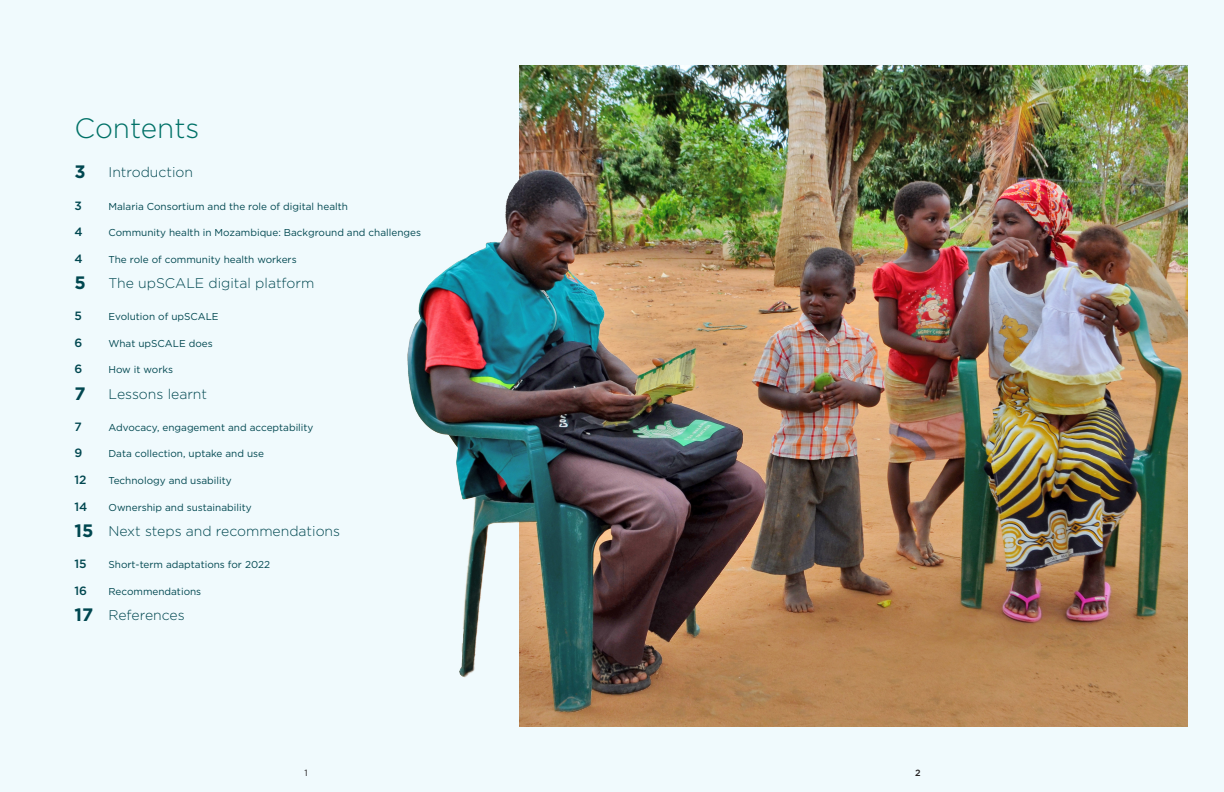
<style>
.page{position:relative;width:1224px;height:792px;background:#f0fafd}
.page>*{position:absolute;margin:0;border:0;box-sizing:border-box;transform-origin:0 0}
.Heading_01{font:300 28px "Gotham";color:#007167}
.t1{font:700 18px "Gotham";color:#004750}
.t2{font:300 14px "Gotham";color:#004750}
.t3{font:500 12px "Gotham";color:#004750}
.t4{font:10px "Gotham";color:#004750}
.body{font:9px "Gotham";color:#231f20}
.t5{font:500 9px "Gotham";color:#231f20}
.s1{font-weight:700;font-size:18px}
</style>
<div class="page">
<img style="left:825px;top:65px;width:363px;height:662px">
<img style="left:407px;top:65px;width:418px;height:662px">
<p class="Heading_01" style="left:74px;top:110px;width:127px">Contents</p>
<p class="t1" style="left:74px;top:160px;width:13px">3</p>
<p class="t2" style="left:109px;top:164px;width:86px">Introduction</p>
<p class="t3" style="left:74px;top:198px;width:9px">3</p>
<p class="t4" style="left:109px;top:200px;width:241px">Malaria Consortium and the role of digital health</p>
<p class="t3" style="left:74px;top:224px;width:10px">4</p>
<p class="t4" style="left:109px;top:226px;width:314px">Community health in Mozambique: Background and challenges</p>
<p class="t3" style="left:74px;top:251px;width:10px">4</p>
<p class="t4" style="left:109px;top:253px;width:190px">The role of community health workers</p>
<p class="t1" style="left:74px;top:271px;width:13px">5</p>
<p class="t2" style="left:109px;top:274px;width:207px">The upSCALE digital platform</p>
<p class="t3" style="left:74px;top:308px;width:9px">5</p>
<p class="t4" style="left:109px;top:310px;width:112px">Evolution of upSCALE</p>
<p class="t3" style="left:74px;top:335px;width:9px">6</p>
<p class="t4" style="left:109px;top:337px;width:106px">What upSCALE does</p>
<p class="t3" style="left:74px;top:361px;width:9px">6</p>
<p class="t4" style="left:109px;top:363px;width:66px">How it works</p>
<p class="t1" style="left:74px;top:382px;width:13px">7</p>
<p class="t2" style="left:109px;top:385px;width:100px">Lessons learnt</p>
<p class="t3" style="left:74px;top:419px;width:9px">7</p>
<p class="t4" style="left:109px;top:421px;width:207px">Advocacy, engagement and acceptability</p>
<p class="t3" style="left:74px;top:445px;width:9px">9</p>
<p class="t4" style="left:109px;top:448px;width:157px">Data collection, uptake and use</p>
<p class="t3" style="left:74px;top:472px;width:14px">12</p>
<p class="t4" style="left:109px;top:474px;width:125px">Technology and usability</p>
<p class="t3" style="left:74px;top:498px;width:14px">14</p>
<p class="t4" style="left:109px;top:501px;width:145px">Ownership and sustainability</p>
<p class="t2" style="left:74px;top:522px;width:267px"><span class="s1">15</span> Next steps and recommendations</p>
<p class="t3" style="left:74px;top:556px;width:14px">15</p>
<p class="t4" style="left:109px;top:558px;width:163px">Short-term adaptations for 2022</p>
<p class="t3" style="left:74px;top:583px;width:14px">16</p>
<p class="t4" style="left:109px;top:585px;width:94px">Recommendations</p>
<p class="t2" style="left:74px;top:606px;width:112px"><span class="s1">17</span> References</p>
<p class="body" style="left:304px;top:767px;width:5px">1</p>
<p class="t5" style="left:915px;top:767px;width:7px">2</p>
</div>
